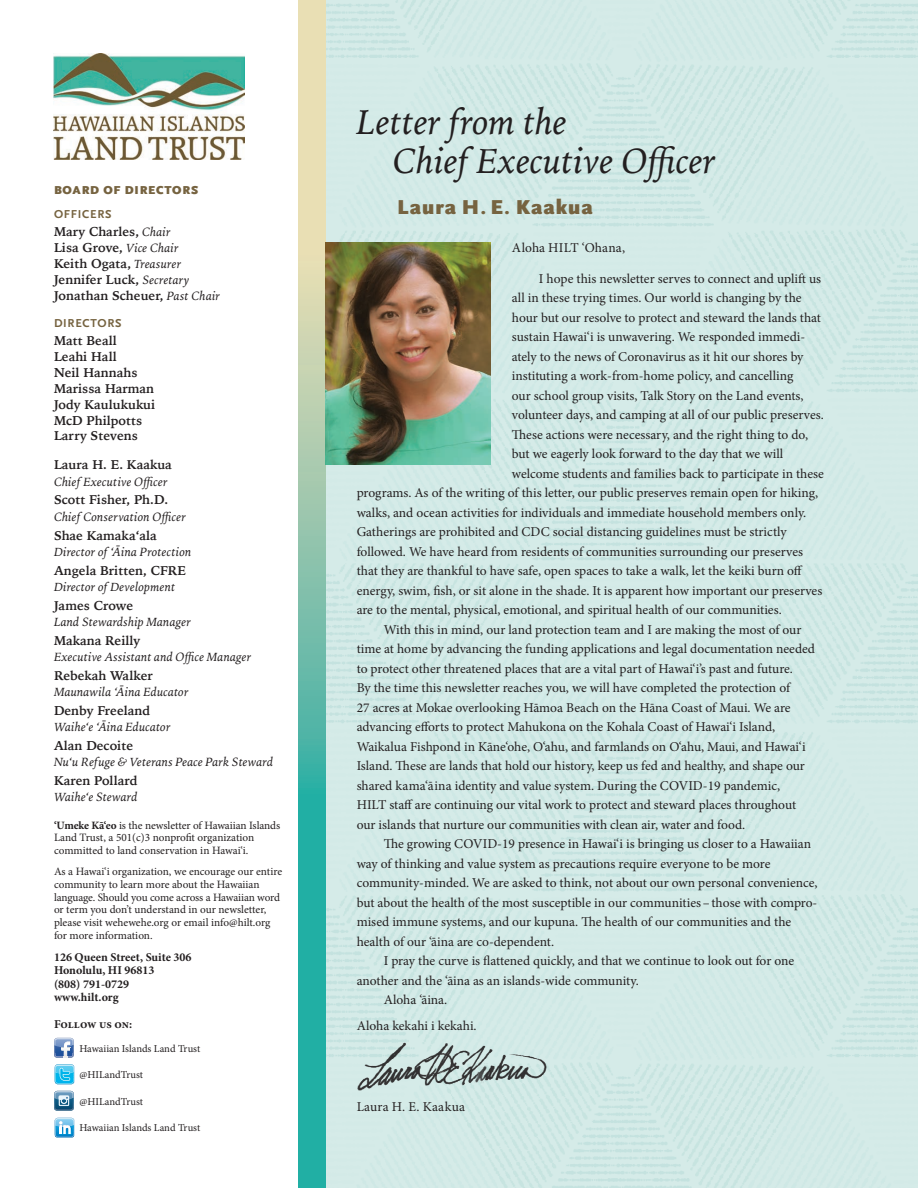
<style>
.page{position:relative;width:918px;height:1188px;background:#fff}
.page>*{position:absolute;margin:0;border:0;box-sizing:border-box;transform-origin:0 0}
.section_title{font:italic 36px "Iowan Old Style";color:#231f20}
.section-_subtitle{font:900 21px "Scala Sans Pro";letter-spacing:.05em;color:#766340}
.txt{font:13.5px/19.5px "Minion Pro";letter-spacing:-.005em;color:#231f20}
.tni_sp{font:13.5px "Minion Pro";letter-spacing:.01em;color:#231f20}
.tni{font:13.5px "Minion Pro";letter-spacing:.02em;color:#231f20}
.page_2_name{font:700 12.75px "Iowan Old Style";color:#231f20}
.t1{font:italic 12.3px "Iowan Old Style";letter-spacing:.01em;color:#231f20}
.t2{font:700 12px "Minion Pro";color:#231f20}
.t3{font:700 12px "Scala Sans Pro";letter-spacing:.06em;color:#766340}
.t4{font:900 12px "Scala Sans Pro";letter-spacing:.06em;color:#766340}
.t5{font:11.25px/12.8px "Minion Pro";letter-spacing:-.005em;color:#231f20}
.t6{font:10.5px "Minion Pro";letter-spacing:-.005em;color:#231f20}
.t7{font:3.75px "Myriad Pro";color:#080907}
.s1{font-weight:400;font-style:italic;font-size:12.3px}
.s2{font-weight:700}
</style>
<div class="page">
<img style="left:325px;top:0;width:593px;height:1188px">
<svg style="left:298px;top:0;width:27px;height:1188px;background:#80c3ab"></svg>
<img style="left:54px;top:54px;width:190px;height:105px">
<svg style="left:54px;top:1038px;width:20px;height:20px"></svg>
<img style="left:55px;top:1039px;width:18px;height:3px">
<svg style="left:55px;top:1064px;width:19px;height:20px"></svg>
<svg style="left:54px;top:1091px;width:20px;height:20px"></svg>
<svg style="left:55px;top:1118px;width:19px;height:20px"></svg>
<img style="left:325px;top:242px;width:165px;height:223px">
<img style="left:357px;top:1040px;width:191px;height:51px">
<p class="t4" style="left:54px;top:184px;width:146px">BOARD OF DIRECTORS</p>
<p class="t3" style="left:54px;top:207px;width:59px">OFFICERS</p>
<p class="page_2_name" style="left:54px;top:220px;width:118px">Mary Charles, <span class="s1">Chair</span></p>
<p class="page_2_name" style="left:54px;top:236px;width:126px">Lisa Grove, <span class="s1">Vice Chair</span></p>
<p class="page_2_name" style="left:54px;top:252px;width:129px">Keith Ogata, <span class="s1">Treasurer</span></p>
<p class="page_2_name" style="left:54px;top:268px;width:137px">Jennifer Luck, <span class="s1">Secretary</span></p>
<p class="page_2_name" style="left:54px;top:284px;width:168px">Jonathan Scheuer, <span class="s1">Past Chair</span></p>
<p class="t3" style="left:54px;top:316px;width:69px">DIRECTORS</p>
<p class="page_2_name" style="left:54px;top:329px;width:64px">Matt Beall</p>
<p class="page_2_name" style="left:54px;top:345px;width:64px">Leahi Hall</p>
<p class="page_2_name" style="left:54px;top:361px;width:85px">Neil Hannahs</p>
<p class="page_2_name" style="left:54px;top:377px;width:102px">Marissa Harman</p>
<p class="page_2_name" style="left:54px;top:393px;width:103px">Jody Kaulukukui</p>
<p class="page_2_name" style="left:54px;top:409px;width:90px">McD Philpotts</p>
<p class="page_2_name" style="left:54px;top:424px;width:85px">Larry Stevens</p>
<p class="page_2_name" style="left:54px;top:453px;width:120px">Laura H. E. Kaakua</p>
<p class="t1" style="left:54px;top:471px;width:115px">Chief Executive Officer</p>
<p class="page_2_name" style="left:54px;top:488px;width:116px">Scott Fisher, Ph.D.</p>
<p class="t1" style="left:54px;top:506px;width:134px">Chief Conservation Officer</p>
<p class="page_2_name" style="left:54px;top:524px;width:104px">Shae Kamaka‘ala</p>
<p class="t1" style="left:54px;top:541px;width:139px">Director of ‘Āina Protection</p>
<p class="page_2_name" style="left:54px;top:559px;width:134px">Angela Britten, CFRE</p>
<p class="t1" style="left:54px;top:576px;width:123px">Director of Development</p>
<p class="page_2_name" style="left:54px;top:594px;width:81px">James Crowe</p>
<p class="t1" style="left:54px;top:611px;width:139px">Land Stewardship Manager</p>
<p class="page_2_name" style="left:54px;top:629px;width:88px">Makana Reilly</p>
<p class="t1" style="left:54px;top:646px;width:199px">Executive Assistant and Office Manager</p>
<p class="page_2_name" style="left:54px;top:664px;width:100px">Rebekah Walker</p>
<p class="t1" style="left:54px;top:681px;width:136px">Maunawila ‘Āina Educator</p>
<p class="page_2_name" style="left:54px;top:699px;width:98px">Denby Freeland</p>
<p class="t1" style="left:54px;top:716px;width:118px">Waihe‘e ‘Āina Educator</p>
<p class="page_2_name" style="left:54px;top:734px;width:81px">Alan Decoite</p>
<p class="t1" style="left:54px;top:751px;width:221px">Nu‘u Refuge &amp; Veterans Peace Park Steward</p>
<p class="page_2_name" style="left:54px;top:769px;width:85px">Karen Pollard</p>
<p class="t1" style="left:54px;top:787px;width:85px">Waihe‘e Steward</p>
<p class="t5" style="left:54px;top:819px;width:228px"><span class="s2">‘Umeke Kā‘eo</span> is the newsletter of Hawaiian Islands<br>Land Trust, a 501(c)3 nonprofit organization committed to land conservation in Hawai‘i.</p>
<p class="t5" style="left:54px;top:865px;width:230px">As a Hawai‘i organization, we encourage our entire community to learn more about the Hawaiian language. Should you come across a Hawaiian word or term you don’t understand in our newsletter, please visit wehewehe.org or email info@hilt.org for more information.</p>
<p class="t2" style="left:54px;top:948px;width:139px">126 Queen Street, Suite 306</p>
<p class="t2" style="left:54px;top:962px;width:102px">Honolulu, HI 96813</p>
<p class="t2" style="left:54px;top:975px;width:77px">(808) 791-0729</p>
<p class="t2" style="left:54px;top:989px;width:66px">www.hilt.org</p>
<p class="t2" style="left:54px;top:1016px;width:80px">Follow us on:</p>
<p class="t6" style="left:79px;top:1041px;width:122px">Hawaiian Islands Land Trust</p>
<p class="t6" style="left:79px;top:1068px;width:65px">@HILandTrust</p>
<p class="t6" style="left:79px;top:1094px;width:65px">@HILandTrust</p>
<p class="t7" style="left:83px;top:1101px;width:23px">Stumbleupon</p>
<p class="t7" style="left:117px;top:1101px;width:12px">Reddit</p>
<p class="t6" style="left:79px;top:1121px;width:122px">Hawaiian Islands Land Trust</p>
<p class="t7" style="left:89px;top:1124px;width:16px">Delicious</p>
<p class="t7" style="left:121px;top:1124px;width:9px">Digg</p>
<p class="t7" style="left:143px;top:1124px;width:23px">Stumbleupon</p>
<p class="t7" style="left:177px;top:1124px;width:12px">Reddit</p>
<p class="section_title" style="left:357px;top:91px;width:212px">Letter from the</p>
<p class="section_title" style="left:393px;top:130px;width:325px">Chief Executive Officer</p>
<p class="section-_subtitle" style="left:397px;top:195px;width:197px">Laura H. E. Kaakua</p>
<p class="tni_sp" style="left:512px;top:239px;width:115px">Aloha HILT ‘Ohana,</p>
<p class="txt" style="left:539px;top:269px;width:284px">I hope this newsletter serves to connect and uplift us</p>
<p class="txt" style="left:512px;top:288px;width:291px">all in these trying times. Our world is changing by the</p>
<p class="txt" style="left:512px;top:308px;width:311px">hour but our resolve to protect and steward the lands that</p>
<p class="txt" style="left:512px;top:327px;width:295px">sustain Hawai‘i is unwavering. We responded immedi-</p>
<p class="txt" style="left:512px;top:347px;width:293px">ately to the news of Coronavirus as it hit our shores by</p>
<p class="txt" style="left:512px;top:366px;width:283px">instituting a work-from-home policy, and cancelling</p>
<p class="txt" style="left:512px;top:386px;width:293px">our school group visits, Talk Story on the Land events,</p>
<p class="txt" style="left:512px;top:405px;width:313px">volunteer days, and camping at all of our public preserves.</p>
<p class="txt" style="left:512px;top:425px;width:298px">These actions were necessary, and the right thing to do,</p>
<p class="txt" style="left:512px;top:444px;width:273px">but we eagerly look forward to the day that we will</p>
<p class="txt" style="left:512px;top:464px;width:314px">welcome students and families back to participate in these</p>
<p class="txt" style="left:357px;top:483px;width:463px">programs. As of the writing of this letter, our public preserves remain open for hiking,</p>
<p class="txt" style="left:357px;top:503px;width:451px">walks, and ocean activities for individuals and immediate household members only.</p>
<p class="txt" style="left:357px;top:522px;width:432px">Gatherings are prohibited and CDC social distancing guidelines must be strictly</p>
<p class="txt" style="left:357px;top:542px;width:448px">followed. We have heard from residents of communities surrounding our preserves</p>
<p class="txt" style="left:357px;top:561px;width:448px">that they are thankful to have safe, open spaces to take a walk, let the keiki burn off</p>
<p class="txt" style="left:357px;top:581px;width:467px">energy, swim, fish, or sit alone in the shade. It is apparent how important our preserves</p>
<p class="txt" style="left:357px;top:600px;width:427px">are to the mental, physical, emotional, and spiritual health of our communities.</p>
<p class="txt" style="left:357px;top:620px;width:460px;text-indent:27px">With this in mind, our land protection team and I are making the most of our time at home by advancing the funding applications and legal documentation needed to protect other threatened places that are a vital part of Hawai‘i’s past and future.<br>By the time this newsletter reaches you, we will have completed the protection of<br>27 acres at Mokae overlooking Hāmoa Beach on the Hāna Coast of Maui. We are advancing efforts to protect Mahukona on the Kohala Coast of Hawai‘i Island, Waikalua Fishpond in Kāne‘ohe, O‘ahu, and farmlands on O‘ahu, Maui, and Hawai‘i Island. These are lands that hold our history, keep us fed and healthy, and shape our shared kama‘āina identity and value system. During the COVID-19 pandemic,<br>HILT staff are continuing our vital work to protect and steward places throughout our islands that nurture our communities with clean air, water and food.</p>
<p class="txt" style="left:357px;top:834px;width:463px;text-indent:27px">The growing COVID-19 presence in Hawai‘i is bringing us closer to a Hawaiian way of thinking and value system as precautions require everyone to be more community-minded. We are asked to think, not about our own personal convenience, but about the health of the most susceptible in our communities–those with compro&shy;mised immune systems, and our kupuna. The health of our communities and the health of our ‘āina are co-dependent.</p>
<p class="txt" style="left:357px;top:951px;width:439px;text-indent:27px">I pray the curve is flattened quickly, and that we continue to look out for one another and the ‘āina as an islands-wide community.</p>
<p class="txt" style="left:384px;top:990px;width:65px">Aloha ‘āina.</p>
<p class="txt" style="left:357px;top:1016px;width:122px">Aloha kekahi i kekahi.</p>
<p class="tni" style="left:357px;top:1098px;width:110px">Laura H. E. Kaakua</p>
</div>
